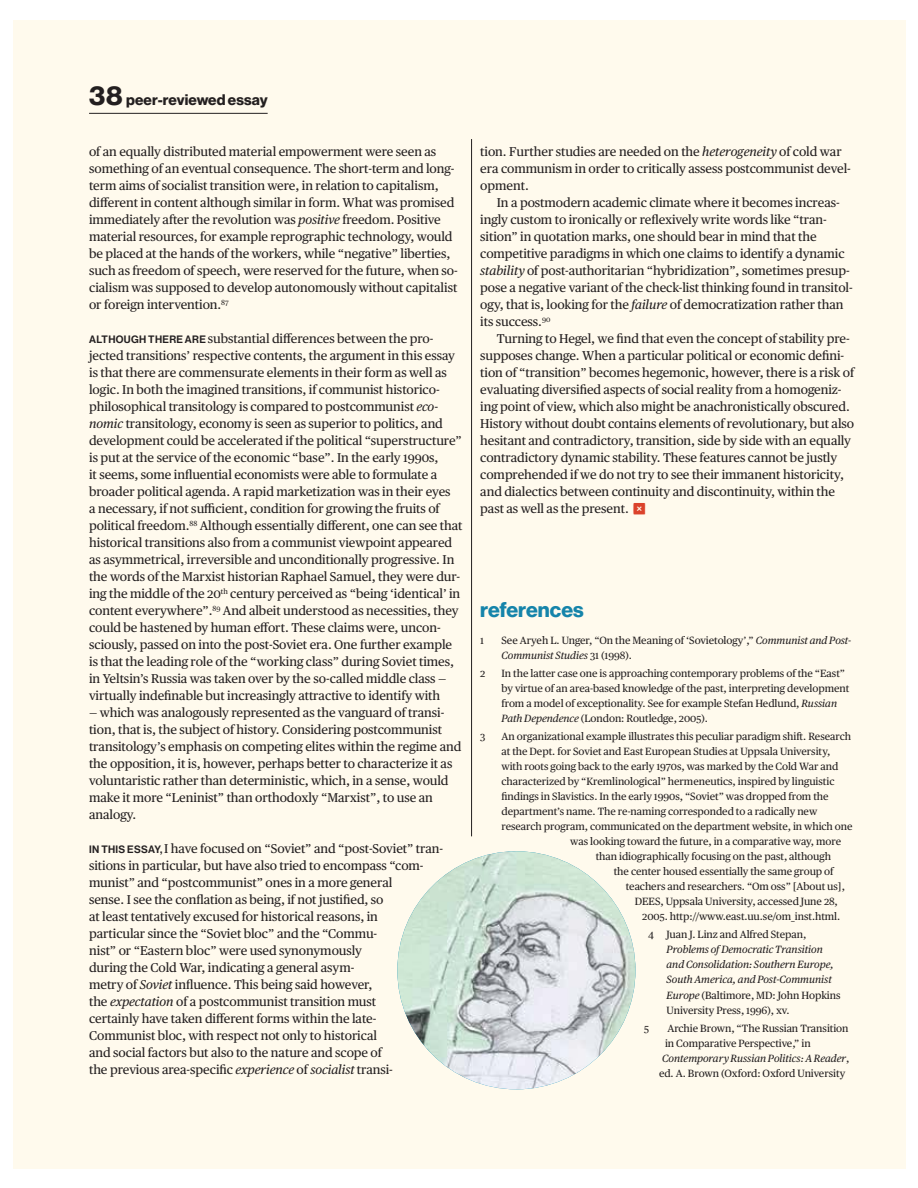
<style>
.page{position:relative;width:918px;height:1188px;background:#fff}
.page>*{position:absolute;margin:0;border:0;box-sizing:border-box;transform-origin:0 0}
.t1{font:21px "N Haas Grotesk DS Pro 75 Bd";color:#1584aa}
.t2{font:15px "N Haas Grotesk DS Pro 75 Bd";letter-spacing:.005em;color:#231f20}
.t3{font:12.75px/17px "Publico Text";letter-spacing:-.005em;color:#231f20}
.t4{font:10.5px/15px "Publico Text";letter-spacing:-.005em;color:#231f20}
.t5{font:italic 10.5px/15px "Publico Text";letter-spacing:-.005em;color:#231f20}
.s1{font-size:27px}
.s2{font-style:italic}
.s3{font-family:"N Haas Grotesk DS Pro 65 Md";font-size:10.5px}
.s4{font-family:"P22 Toy Box Blocks Solid";font-size:18px;color:#db422b}
.s5{font-style:normal}
</style>
<div class="page">
<div style="left:13px;top:20px;width:892px;height:1148px;background:#fffaed"></div>
<hr style="left:89px;top:113px;width:179px;height:1px;background:#231f20">
<hr style="left:471px;top:139px;width:1px;height:697px;background:#231f20">
<img style="left:397px;top:851px;width:238px;height:238px;border-radius:50%">
<p class="t2" style="left:89px;top:94px;width:180px"><span class="s1">38</span> peer-reviewed essay</p>
<p class="t3" style="left:89px;top:144px;width:370px">of an equally distributed material empowerment were seen as something of an eventual consequence. The short-term and long&shy;term aims of socialist transition were, in relation to capitalism, different in content although similar in form. What was promised immediately after the revolution was <span class="s2">positive</span> freedom. Positive material resources, for example reprographic technology, would be placed at the hands of the workers, while “negative” liberties, such as freedom of speech, were reserved for the future, when so&shy;cialism was supposed to develop autonomously without capitalist or foreign intervention.<sup>87</sup></p>
<p class="t3" style="left:89px;top:331px;width:375px"><span class="s3">ALTHOUGH THERE ARE</span> substantial differences between the pro&shy;jected transitions’ respective contents, the argument in this essay is that there are commensurate elements in their form as well as logic. In both the imagined transitions, if communist historico&shy;philosophical transitology is compared to postcommunist <span class="s2">eco&shy;nomic</span> transitology, economy is seen as superior to politics, and development could be accelerated if the political “superstructure” is put at the service of the economic “base”. In the early 1990s,<br>it seems, some influential economists were able to formulate a broader political agenda. A rapid marketization was in their eyes<br>a necessary, if not sufficient, condition for growing the fruits of political freedom.<sup>88</sup> Although essentially different, one can see that historical transitions also from a communist viewpoint appeared as asymmetrical, irreversible and unconditionally progressive. In the words of the Marxist historian Raphael Samuel, they were dur&shy;ing the middle of the 20<sup>th</sup> century perceived as “being ‘identical’ in content everywhere”.<sup>89</sup> And albeit understood as necessities, they could be hastened by human effort. These claims were, uncon&shy;sciously, passed on into the post-Soviet era. One further example is that the leading role of the “working class” during Soviet times, in Yeltsin’s Russia was taken over by the so-called middle class — virtually indefinable but increasingly attractive to identify with</p>
<p class="t3" style="left:89px;top:705px;width:374px">— which was analogously represented as the vanguard of transi&shy;tion, that is, the subject of history. Considering postcommunist transitology’s emphasis on competing elites within the regime and the opposition, it is, however, perhaps better to characterize it as voluntaristic rather than deterministic, which, in a sense, would make it more “Leninist” than orthodoxly “Marxist”, to use an analogy.</p>
<p class="t3" style="left:89px;top:841px;width:356px"><span class="s3">IN THIS ESSAY,</span> I have focused on “Soviet” and “post-Soviet” tran&shy;sitions in particular, but have also tried to encompass “com&shy;munist” and “postcommunist” ones in a more general<br>sense. I see the conflation as being, if not justified, so<br>at least tentatively excused for historical reasons, in<br>particular since the “Soviet bloc” and the “Commu-<br>nist” or “Eastern bloc” were used synonymously<br>during the Cold War, indicating a general asym-<br>metry of <span class="s2">Soviet</span> influence. This being said however,<br>the <span class="s2">expectation</span> of a postcommunist transition must<br>certainly have taken different forms within the late-Communist bloc, with respect not only to historical<br>and social factors but also to the nature and scope of<br>the previous area-specific <span class="s2">experience</span> of <span class="s2">socialist</span> transi-</p>
<p class="t3" style="left:480px;top:144px;width:372px">tion. Further studies are needed on the <span class="s2">heterogeneity</span> of cold war era communism in order to critically assess postcommunist devel&shy;opment.</p>
<p class="t3" style="left:480px;top:195px;width:374px;text-indent:16px">In a postmodern academic climate where it becomes increas&shy;ingly custom to ironically or reflexively write words like “tran&shy;sition” in quotation marks, one should bear in mind that the competitive paradigms in which one claims to identify a dynamic <span class="s2">stability</span> of post-authoritarian “hybridization”, sometimes presup&shy;pose a negative variant of the check-list thinking found in transitol&shy;ogy, that is, looking for the <span class="s2">failure</span> of democratization rather than its success.<sup>90</sup></p>
<p class="t3" style="left:480px;top:331px;width:375px;text-indent:16px">Turning to Hegel, we find that even the concept of stability pre&shy;supposes change. When a particular political or economic defini&shy;tion of “transition” becomes hegemonic, however, there is a risk of evaluating diversified aspects of social reality from a homogeniz&shy;ing point of view, which also might be anachronistically obscured.<br>History without doubt contains elements of revolutionary, but also hesitant and contradictory, transition, side by side with an equally contradictory dynamic stability. These features cannot be justly comprehended if we do not try to see their immanent historicity, and dialectics between continuity and discontinuity, within the past as well as the present. <span class="s4">≈</span></p>
<h1 class="t1" style="left:480px;top:602px;width:105px">references</h1>
<p class="t4" style="left:480px;top:634px;width:5px">1</p>
<p class="t4" style="left:502px;top:634px;width:351px">See Aryeh L. Unger, “On the Meaning of ‘Sovietology’,” <span class="s2">Communist and Post-<br>Communist Studies</span> 31 (1998).</p>
<p class="t4" style="left:480px;top:667px;width:7px">2</p>
<p class="t4" style="left:502px;top:667px;width:349px">In the latter case one is approaching contemporary problems of the “East” by virtue of an area-based knowledge of the past, interpreting development from a model of exceptionality. See for example Stefan Hedlund, <span class="s2">Russian Path Dependence</span> (London: Routledge, 2005).</p>
<p class="t4" style="left:480px;top:730px;width:7px">3</p>
<p class="t4" style="left:502px;top:730px;width:351px">An organizational example illustrates this peculiar paradigm shift. Research</p>
<p class="t4" style="left:502px;top:745px;width:330px">at the Dept. for Soviet and East European Studies at Uppsala University,</p>
<p class="t4" style="left:502px;top:760px;width:338px">with roots going back to the early 1970s, was marked by the Cold War and</p>
<p class="t4" style="left:502px;top:775px;width:334px">characterized by “Kremlinological” hermeneutics, inspired by linguistic</p>
<p class="t4" style="left:502px;top:790px;width:329px">findings in Slavistics. In the early 1990s, “Soviet” was dropped from the</p>
<p class="t4" style="left:502px;top:805px;width:317px">department’s name. The re-naming corresponded to a radically new</p>
<p class="t4" style="left:502px;top:820px;width:353px">research program, communicated on the department website, in which one</p>
<p class="t4" style="left:570px;top:835px;width:272px">was looking toward the future, in a comparative way, more</p>
<p class="t4" style="left:596px;top:850px;width:237px">than idiographically focusing on the past, although</p>
<p class="t4" style="left:614px;top:865px;width:221px">the center housed essentially the same group of</p>
<p class="t4" style="left:626px;top:880px;width:221px">teachers and researchers. “Om oss” [About us],</p>
<p class="t4" style="left:635px;top:895px;width:205px">DEES, Uppsala University, accessed June 28,</p>
<p class="t4" style="left:642px;top:910px;width:200px">2005. http://www.east.uu.se/om_inst.html.</p>
<p class="t4" style="left:648px;top:928px;width:160px">4 Juan J. Linz and Alfred Stepan,</p>
<p class="t5" style="left:667px;top:943px;width:176px">Problems of Democratic Transition and Consolidation: Southern Europe, South America, and Post-Communist Europe <span class="s5">(Baltimore, MD: John Hopkins University Press, 1996), xv.</span></p>
<p class="t4" style="left:644px;top:1021px;width:7px">5</p>
<p class="t4" style="left:667px;top:1021px;width:183px">Archie Brown, “The Russian Transition</p>
<p class="t4" style="left:665px;top:1036px;width:147px">in Comparative Perspective,” in</p>
<p class="t5" style="left:662px;top:1051px;width:189px">Contemporary Russian Politics: A Reader<span class="s5">,</span></p>
<p class="t4" style="left:659px;top:1066px;width:188px">ed. A. Brown (Oxford: Oxford University</p>
</div>
